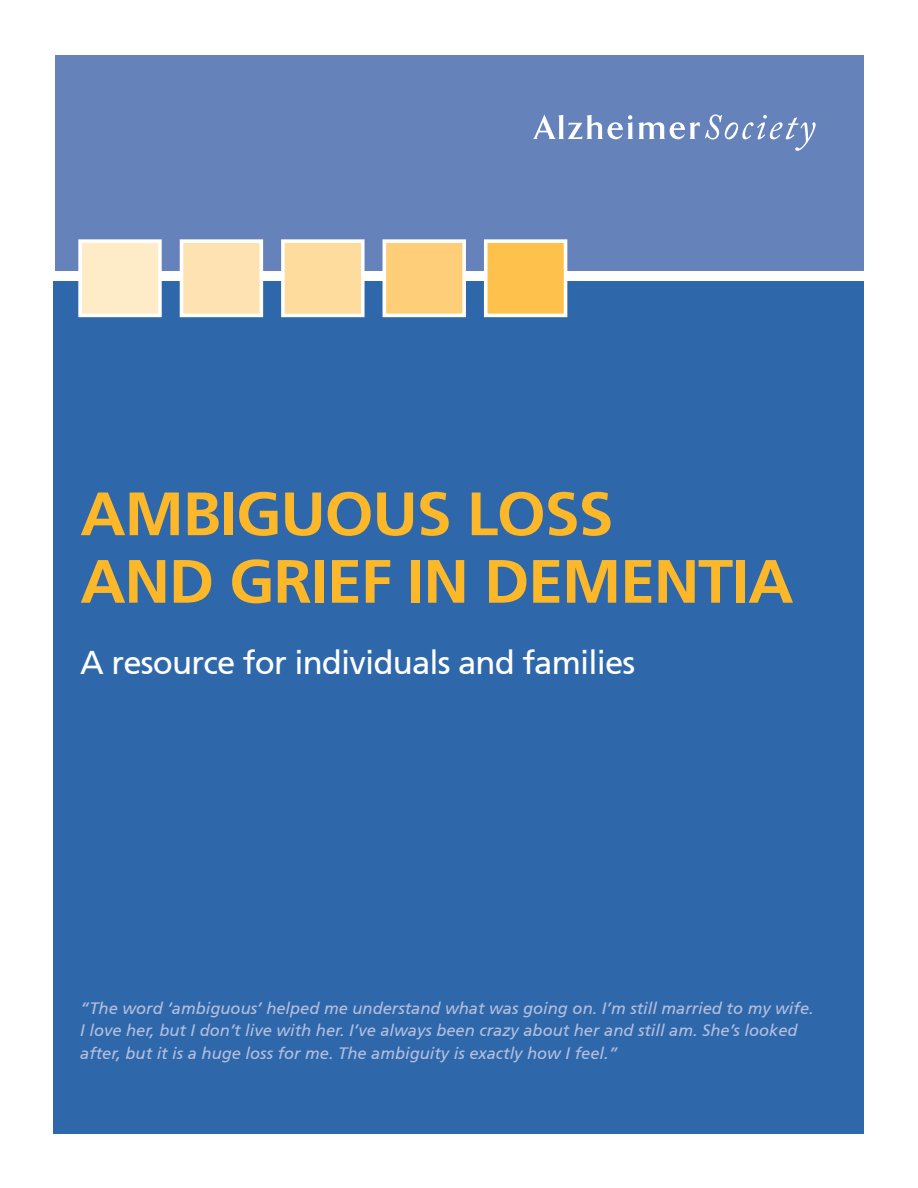
<style>
.page{position:relative;width:918px;height:1188px;background:#fff}
.page>*{position:absolute;margin:0;border:0;box-sizing:border-box;transform-origin:0 0}
.t1{font:700 61.05px/67.5px "Frutiger 65";letter-spacing:-.02em;color:#fcb828}
.t2{font:32.85px "Frutiger 55 Roman";letter-spacing:-.025em;color:#fff}
.t3{font:italic 16.5px/22.5px "Frutiger 56";color:#b5bfde}
</style>
<div class="page">
<div style="left:53px;top:282px;width:811px;height:852px;background:#2f68aa"></div>
<div style="left:55px;top:55px;width:809px;height:216px;background:#6582ba"></div>
<div style="left:78px;top:239px;width:84px;height:78px;background:#feebc7;border:4px solid #fff"></div>
<div style="left:281px;top:239px;width:84px;height:78px;background:#fedc9e;border:4px solid #fff"></div>
<div style="left:484px;top:239px;width:83px;height:78px;background:#fec24c;border:4px solid #fff"></div>
<div style="left:180px;top:239px;width:83px;height:78px;background:#fee2b2;border:4px solid #fff"></div>
<div style="left:383px;top:239px;width:83px;height:78px;background:#fece78;border:4px solid #fff"></div>
<svg style="left:533px;top:114px;width:283px;height:37px"></svg>
<p class="t1" style="left:80px;top:481px;width:715px">AMBIGUOUS LOSS<br>AND GRIEF IN DEMENTIA</p>
<p class="t2" style="left:80px;top:643px;width:557px">A resource for individuals and families</p>
<p class="t3" style="left:80px;top:997px;width:735px">“The word ‘ambiguous’ helped me understand what was going on. I’m still married to my wife.<br>I love her, but I don’t live with her. I’ve always been crazy about her and still am. She’s looked after, but it is a huge loss for me. The ambiguity is exactly how I feel.”</p>
</div>
